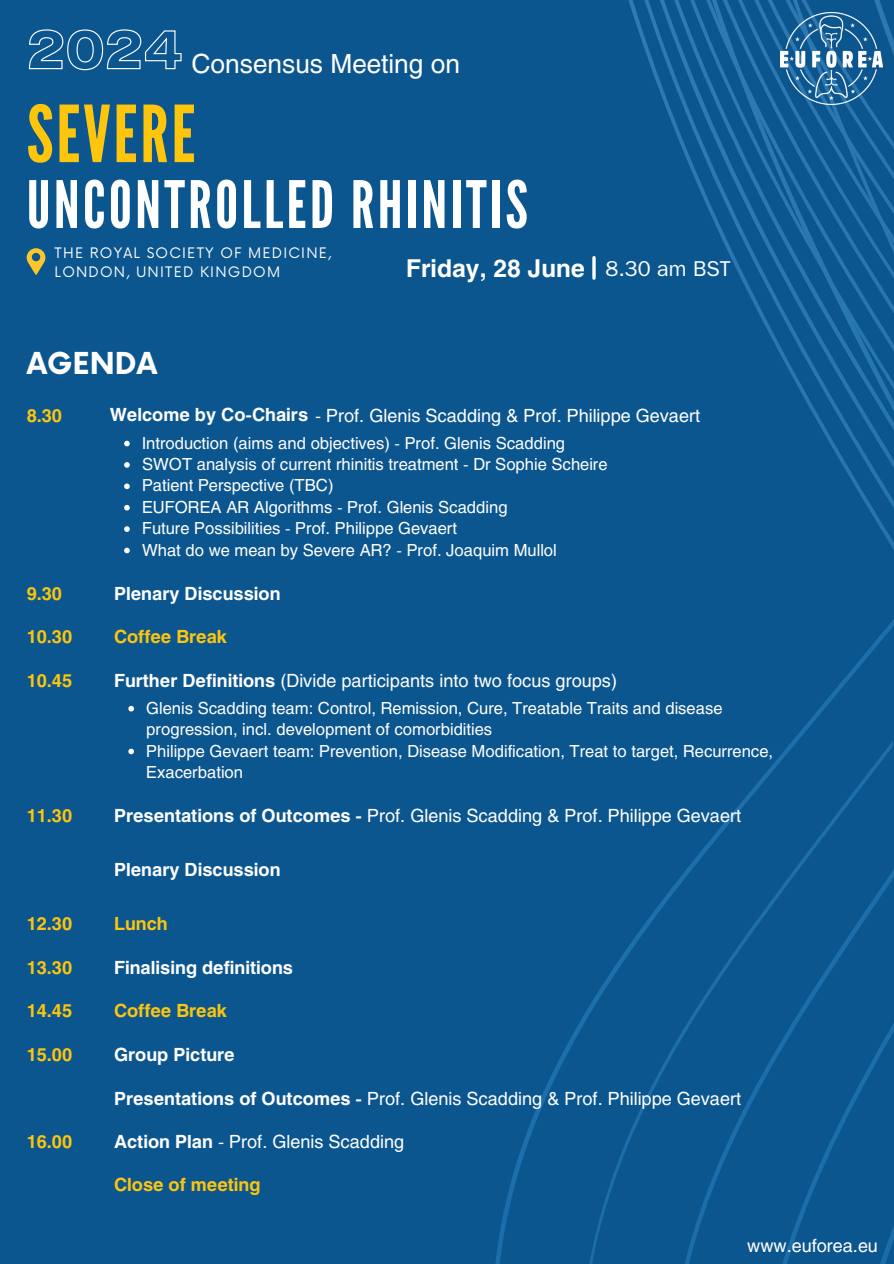
<style>
.page{position:relative;width:894px;height:1264px;background:#fff}
.page>*{position:absolute;margin:0;border:0;box-sizing:border-box;transform-origin:0 0}
.t1{font:78.3px "League Gothic";letter-spacing:.035em;color:#fdc60d}
.t2{font:65.1px "League Gothic";letter-spacing:.05em;color:#fff}
.t3{font:700 29.4px "Now";color:#fff}
.t4{font:26.1px "Helios";color:#fff}
.t5{font:700 24.45px "Helios";color:#fff}
.t6{font:18px "Helios";color:#fff}
.t7{font:700 18px "Helios";color:#fdc60d}
.t8{font:700 18px "Helios";color:#fff}
.t9{font:16.5px/21.5px "Helios";color:#fff}
.t10{font:14.1px/18.5px "Now";letter-spacing:.085em;color:#fff}
.s1{font-family:"Helios Ext";font-weight:700;font-size:53.1px;color:rgb(8 7 4/0)}
.s2{font-family:".F0 x 4400920";font-weight:400;font-size:21.6px}
.s3{font-weight:700}
</style>
<div class="page">
<div style="left:0;top:0;width:893px;height:1263px;background:#0c5690"></div>
<img style="left:495px;top:1px;width:398px;height:1262px">
<svg style="left:29px;top:29px;width:153px;height:42px"></svg>
<svg style="left:27px;top:248px;width:18px;height:27px"></svg>
<img style="left:780px;top:13px;width:101px;height:92px">
<svg style="left:124px;top:441px;width:6px;height:5px"></svg>
<svg style="left:124px;top:462px;width:6px;height:6px"></svg>
<svg style="left:124px;top:483px;width:6px;height:6px"></svg>
<svg style="left:124px;top:505px;width:6px;height:5px"></svg>
<svg style="left:124px;top:526px;width:6px;height:6px"></svg>
<svg style="left:124px;top:547px;width:6px;height:6px"></svg>
<svg style="left:128px;top:706px;width:6px;height:5px"></svg>
<svg style="left:128px;top:748px;width:6px;height:6px"></svg>
<hr style="left:592px;top:258px;width:3px;height:20px;background:#fff">
<h3 class="t4" style="left:27px;top:47px;width:435px"><span class="s1">2024</span> Consensus Meeting on</h3>
<h1 class="t1" style="left:27px;top:87px;width:170px">SEVERE</h1>
<h2 class="t2" style="left:27px;top:166px;width:502px">UNCONTROLLED RHINITIS</h2>
<p class="t10" style="left:55px;top:243px;width:278px">THE ROYAL SOCIETY OF MEDICINE,<br>LONDON, UNITED KINGDOM</p>
<h3 class="t3" style="left:27px;top:341px;width:132px">AGENDA</h3>
<h3 class="t5" style="left:406px;top:253px;width:326px">Friday, 28 June <span class="s2">8.30 am BST</span></h3>
<p class="t7" style="left:27px;top:404px;width:37px">8.30</p>
<p class="t6" style="left:110px;top:404px;width:591px"><span class="s3">Welcome by Co-Chairs</span> - Prof. Glenis Scadding &amp; Prof. Philippe Gevaert</p>
<p class="t7" style="left:27px;top:581px;width:37px">9.30</p>
<p class="t9" style="left:142px;top:431px;width:467px">Introduction (aims and objectives) - Prof. Glenis Scadding SWOT analysis of current rhinitis treatment - Dr Sophie Scheire Patient Perspective (TBC)<br>EUFOREA AR Algorithms - Prof. Glenis Scadding<br>Future Possibilities - Prof. Philippe Gevaert<br>What do we mean by Severe AR? - Prof. Joaquim Mullol</p>
<p class="t8" style="left:114px;top:581px;width:168px">Plenary Discussion</p>
<p class="t7" style="left:27px;top:625px;width:47px">10.30</p>
<p class="t7" style="left:114px;top:625px;width:115px">Coffee Break</p>
<p class="t7" style="left:27px;top:668px;width:47px">10.45</p>
<p class="t6" style="left:114px;top:668px;width:504px"><span class="s3">Further Definitions</span> (Divide participants into two focus groups)</p>
<p class="t9" style="left:146px;top:696px;width:628px">Glenis Scadding team: Control, Remission, Cure, Treatable Traits and disease progression, incl. development of comorbidities<br>Philippe Gevaert team: Prevention, Disease Modification, Treat to target, Recurrence, Exacerbation</p>
<p class="t7" style="left:27px;top:804px;width:47px">11.30</p>
<p class="t6" style="left:114px;top:804px;width:628px"><span class="s3">Presentations of Outcomes -</span> Prof. Glenis Scadding &amp; Prof. Philippe Gevaert</p>
<p class="t8" style="left:114px;top:858px;width:168px">Plenary Discussion</p>
<p class="t7" style="left:27px;top:912px;width:47px">12.30</p>
<p class="t7" style="left:114px;top:912px;width:55px">Lunch</p>
<p class="t7" style="left:27px;top:956px;width:47px">13.30</p>
<p class="t8" style="left:114px;top:956px;width:180px">Finalising definitions</p>
<p class="t7" style="left:27px;top:999px;width:47px">14.45</p>
<p class="t7" style="left:114px;top:999px;width:115px">Coffee Break</p>
<p class="t7" style="left:27px;top:1043px;width:47px">15.00</p>
<p class="t8" style="left:114px;top:1043px;width:122px">Group Picture</p>
<p class="t6" style="left:114px;top:1086px;width:628px"><span class="s3">Presentations of Outcomes -</span> Prof. Glenis Scadding &amp; Prof. Philippe Gevaert</p>
<p class="t7" style="left:27px;top:1130px;width:47px">16.00</p>
<p class="t6" style="left:114px;top:1130px;width:292px"><span class="s3">Action Plan</span> - Prof. Glenis Scadding</p>
<p class="t7" style="left:114px;top:1173px;width:148px">Close of meeting</p>
<p class="t6" style="left:747px;top:1233px;width:132px">www.euforea.eu</p>
</div>
